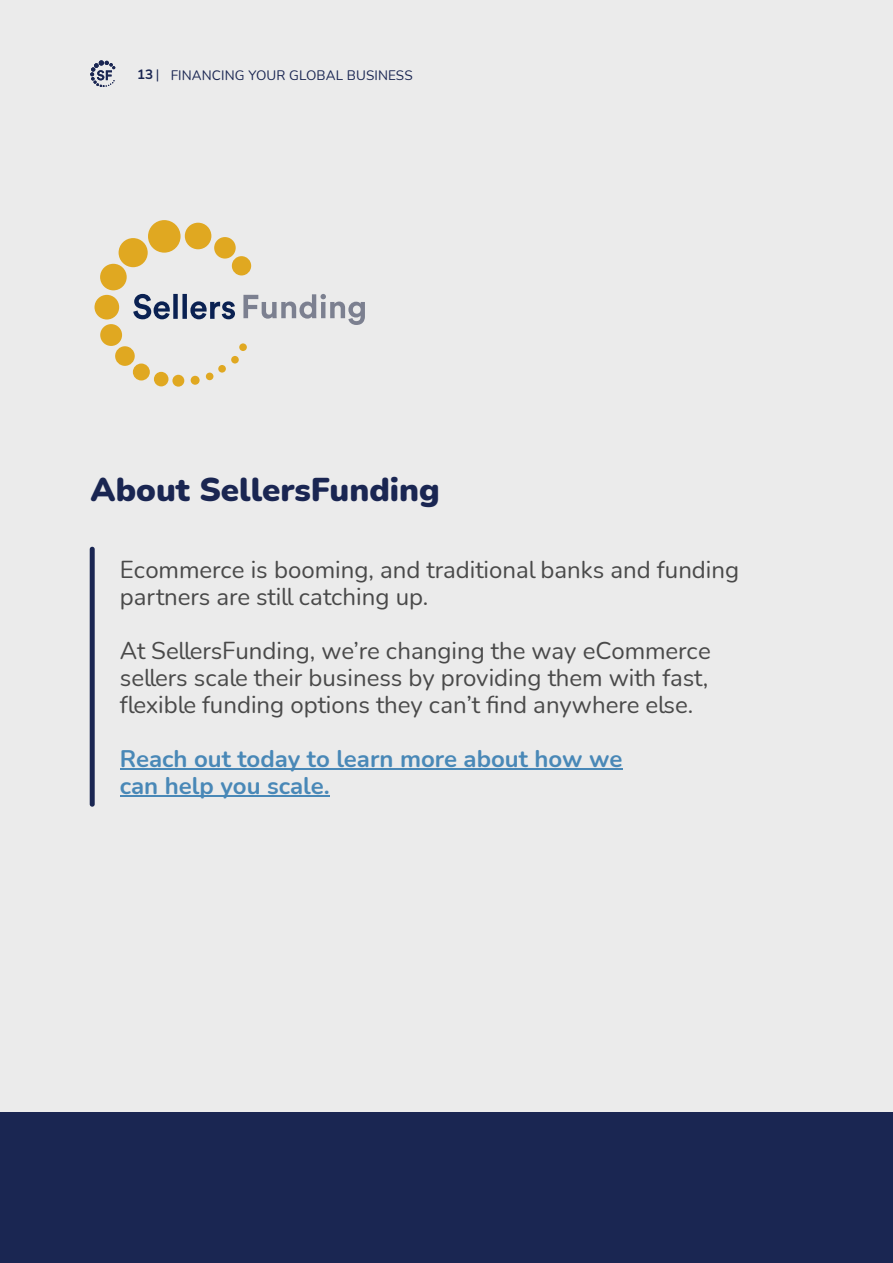
<style>
.page{position:relative;width:893px;height:1263px;background:#ebebeb}
.page>*{position:absolute;margin:0;border:0;box-sizing:border-box;transform-origin:0 0}
.t1{font:900 33px "Nunito";color:#1a2652}
.t2{font:24px/27px "Nunito";color:#494949}
.t3{font:700 24px/27px "Nunito";color:#4988b7}
.t4{font:13.5px "Nunito";letter-spacing:.01em;color:#1a2652}
.s1{font-weight:700}
</style>
<div class="page">
<hr style="left:120px;top:769px;width:502px;height:1px;background:#4988b7">
<hr style="left:120px;top:796px;width:210px;height:1px;background:#4988b7">
<div style="left:232px;top:256px;width:19px;height:19px;background:#e0a821;border-radius:50%"></div>
<div style="left:214px;top:237px;width:22px;height:22px;background:#e0a821;border-radius:50%"></div>
<div style="left:185px;top:223px;width:26px;height:26px;background:#e0a821;border-radius:50%"></div>
<div style="left:148px;top:220px;width:33px;height:33px;background:#e0a821;border-radius:50%"></div>
<div style="left:119px;top:238px;width:29px;height:29px;background:#e0a821;border-radius:50%"></div>
<div style="left:100px;top:264px;width:27px;height:26px;background:#e0a821;border-radius:50%"></div>
<div style="left:95px;top:295px;width:24px;height:24px;background:#e0a821;border-radius:50%"></div>
<div style="left:100px;top:324px;width:22px;height:22px;background:#e0a821;border-radius:50%"></div>
<div style="left:115px;top:346px;width:20px;height:20px;background:#e0a821;border-radius:50%"></div>
<div style="left:133px;top:363px;width:17px;height:17px;background:#e0a821;border-radius:50%"></div>
<div style="left:154px;top:372px;width:14px;height:14px;background:#e0a821;border-radius:50%"></div>
<div style="left:172px;top:375px;width:12px;height:12px;background:#e0a821;border-radius:50%"></div>
<div style="left:191px;top:376px;width:9px;height:9px;background:#e0a821;border-radius:50%"></div>
<div style="left:206px;top:373px;width:7px;height:7px;background:#e0a821;border-radius:50%"></div>
<div style="left:218px;top:365px;width:8px;height:8px;background:#e0a821;border-radius:50%"></div>
<div style="left:231px;top:356px;width:8px;height:7px;background:#e0a821;border-radius:50%"></div>
<div style="left:239px;top:343px;width:8px;height:8px;background:#e0a821;border-radius:50%"></div>
<svg style="left:133px;top:294px;width:102px;height:25px"></svg>
<svg style="left:243px;top:294px;width:122px;height:31px"></svg>
<div style="left:0;top:1112px;width:893px;height:151px;background:#1a2652"></div>
<div style="left:90px;top:547px;width:5px;height:260px;background:#1a2652;border-radius:2px"></div>
<svg style="left:90px;top:60px;width:25px;height:27px"></svg>
<p class="t4" style="left:137px;top:67px;width:277px"><span class="s1">13</span> | FINANCING YOUR GLOBAL BUSINESS</p>
<h1 class="t1" style="left:91px;top:468px;width:351px">About SellersFunding</h1>
<p class="t2" style="left:120px;top:556px;width:621px">Ecommerce is booming, and traditional banks and funding partners are still catching up.</p>
<p class="t2" style="left:120px;top:637px;width:592px;text-align:justify">At SellersFunding, we’re changing the way eCommerce sellers scale their business by providing them with fast, flexible funding options they can’t find anywhere else.</p>
<p class="t3" style="left:120px;top:745px;width:504px">Reach out today to learn more about how we can help you scale.</p>
</div>
